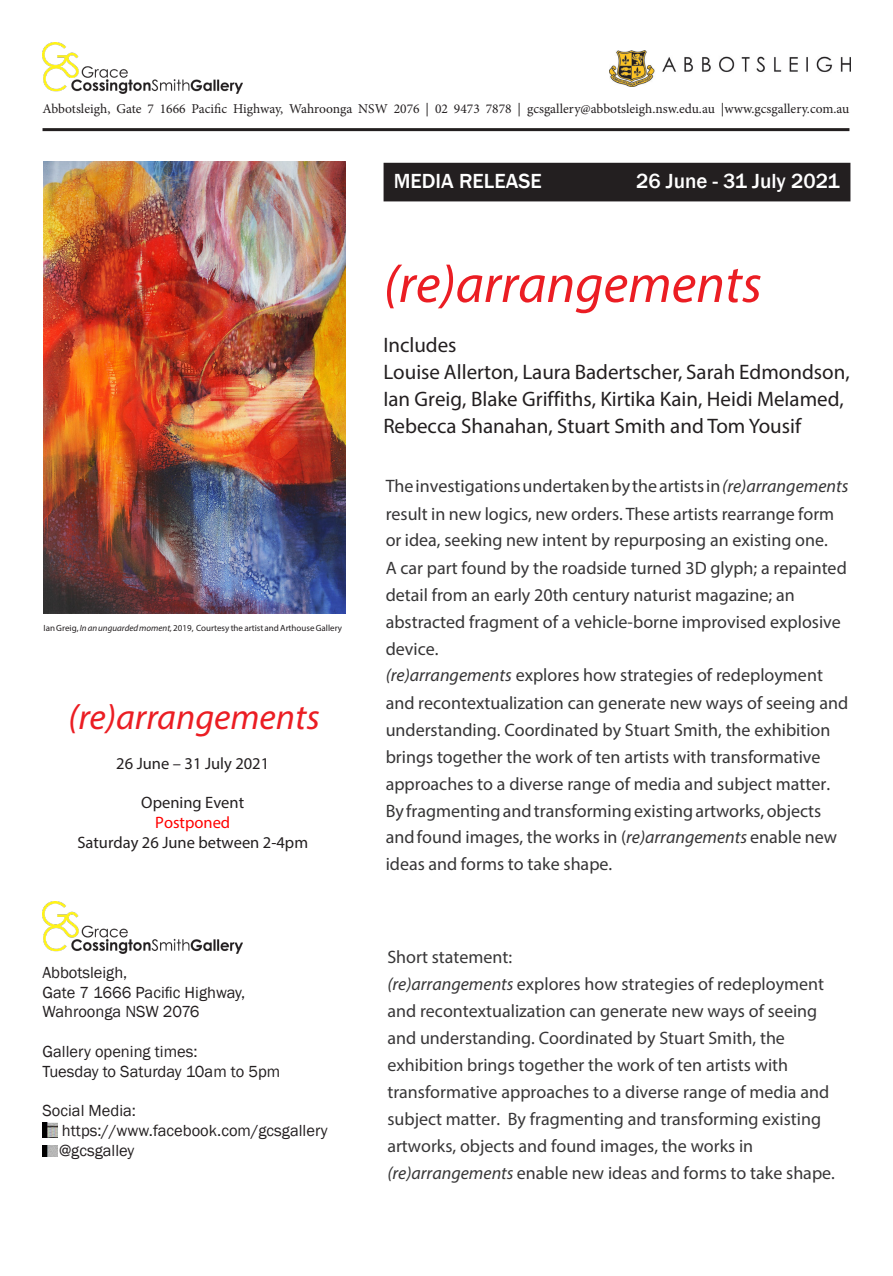
<style>
.page{position:relative;width:893px;height:1276px;background:#fff}
.page>*{position:absolute;margin:0;border:0;box-sizing:border-box;transform-origin:0 0}
.t1{font:italic 54px "Myriad Pro";color:#eb1d23}
.t2{font:italic 36px "Myriad Pro";color:#eb1d23}
.t3{font:21px/27px "Myriad Pro";color:#231f20}
.t4{font:500 21px "Franklin Gothic";color:#fff}
.t5{font:18px/27px "Myriad Pro";color:#363536}
.t6{font:18px/27px "Myriad Pro";color:#383738}
.t7{font:16.5px "Franklin Gothic";color:#231f20}
.t8{font:16.5px/19.8px "Myriad Pro";color:#231f20;text-align:center}
.t9{font:13.5px "Minion Pro";color:#231f20}
.t10{font:9px "Myriad Pro";color:#231f20}
.s1{font-style:italic}
.s2{color:#f00}
</style>
<div class="page">
<hr style="left:43px;top:128px;width:806px;height:3px;background:#231f20">
<img style="left:43px;top:1122px;width:15px;height:15px">
<div style="left:384px;top:163px;width:466px;height:38px;background:#231f20"></div>
<img style="left:43px;top:161px;width:302px;height:452px">
<img style="left:610px;top:50px;width:240px;height:36px">
<img style="left:43px;top:901px;width:199px;height:52px">
<img style="left:43px;top:43px;width:199px;height:51px">
<img style="left:43px;top:1145px;width:15px;height:11px">
<p class="t9" style="left:43px;top:99px;width:808px">Abbotsleigh, Gate 7 1666 Pacific Highway, Wahroonga NSW 2076 | 02 9473 7878 | gcsgallery@abbotsleigh.nsw.edu.au |www.gcsgallery.com.au</p>
<p class="t4" style="left:394px;top:168px;width:149px">MEDIA RELEASE</p>
<p class="t4" style="left:636px;top:168px;width:205px">26 June - 31 July 2021</p>
<p class="t10" style="left:44px;top:623px;width:300px">Ian Greig, <span class="s1">In an unguarded moment,</span> 2019, Courtesy the artist and Arthouse Gallery</p>
<p class="t2" style="left:68px;top:694px;width:253px">(re)arrangements</p>
<p class="t8" style="left:116px;top:753px;width:154px">26 June – 31 July 2021</p>
<p class="t8" style="left:77px;top:792px;width:232px">Opening Event<br><span class="s2">Postponed<br></span>Saturday 26 June between 2-4pm</p>
<p class="t7" style="left:43px;top:962px;width:86px">Abbotsleigh,</p>
<p class="t7" style="left:43px;top:982px;width:204px">Gate 7 1666 Pacific Highway,</p>
<p class="t7" style="left:43px;top:1001px;width:159px">Wahroonga NSW 2076</p>
<p class="t7" style="left:43px;top:1041px;width:157px">Gallery opening times:</p>
<p class="t7" style="left:43px;top:1061px;width:239px">Tuesday to Saturday 10am to 5pm</p>
<p class="t7" style="left:43px;top:1100px;width:95px">Social Media:</p>
<p class="t7" style="left:62px;top:1120px;width:267px">https://www.facebook.com/gcsgallery</p>
<p class="t7" style="left:59px;top:1140px;width:77px">@gcsgalley</p>
<p class="t1" style="left:383px;top:250px;width:380px">(re)arrangements</p>
<p class="t3" style="left:383px;top:331px;width:468px">Includes<br>Louise Allerton, Laura Badertscher, Sarah Edmondson, Ian Greig, Blake Griffiths, Kirtika Kain, Heidi Melamed, Rebecca Shanahan, Stuart Smith and Tom Yousif</p>
<p class="t5" style="left:386px;top:472px;width:464px">The investigations undertaken by the artists in <span class="s1">(re)arrangements </span>result in new logics, new orders. These artists rearrange form or idea, seeking new intent by repurposing an existing one.<br>A car part found by the roadside turned 3D glyph; a repainted detail from an early 20th century naturist magazine; an abstracted fragment of a vehicle-borne improvised explosive device.<br><span class="s1">(re)arrangements</span> explores how strategies of redeployment and recontextualization can generate new ways of seeing and understanding. Coordinated by Stuart Smith, the exhibition brings together the work of ten artists with transformative approaches to a diverse range of media and subject matter.<br>By fragmenting and transforming existing artworks, objects and found images, the works in (<span class="s1">re)arrangements</span> enable new ideas and forms to take shape.</p>
<p class="t6" style="left:387px;top:942px;width:449px">Short statement:<br><span class="s1">(re)arrangements</span> explores how strategies of redeployment and recontextualization can generate new ways of seeing and understanding. Coordinated by Stuart Smith, the exhibition brings together the work of ten artists with transformative approaches to a diverse range of media and subject matter. By fragmenting and transforming existing artworks, objects and found images, the works in <span class="s1">(re)arrangements</span> enable new ideas and forms to take shape.</p>
</div>
